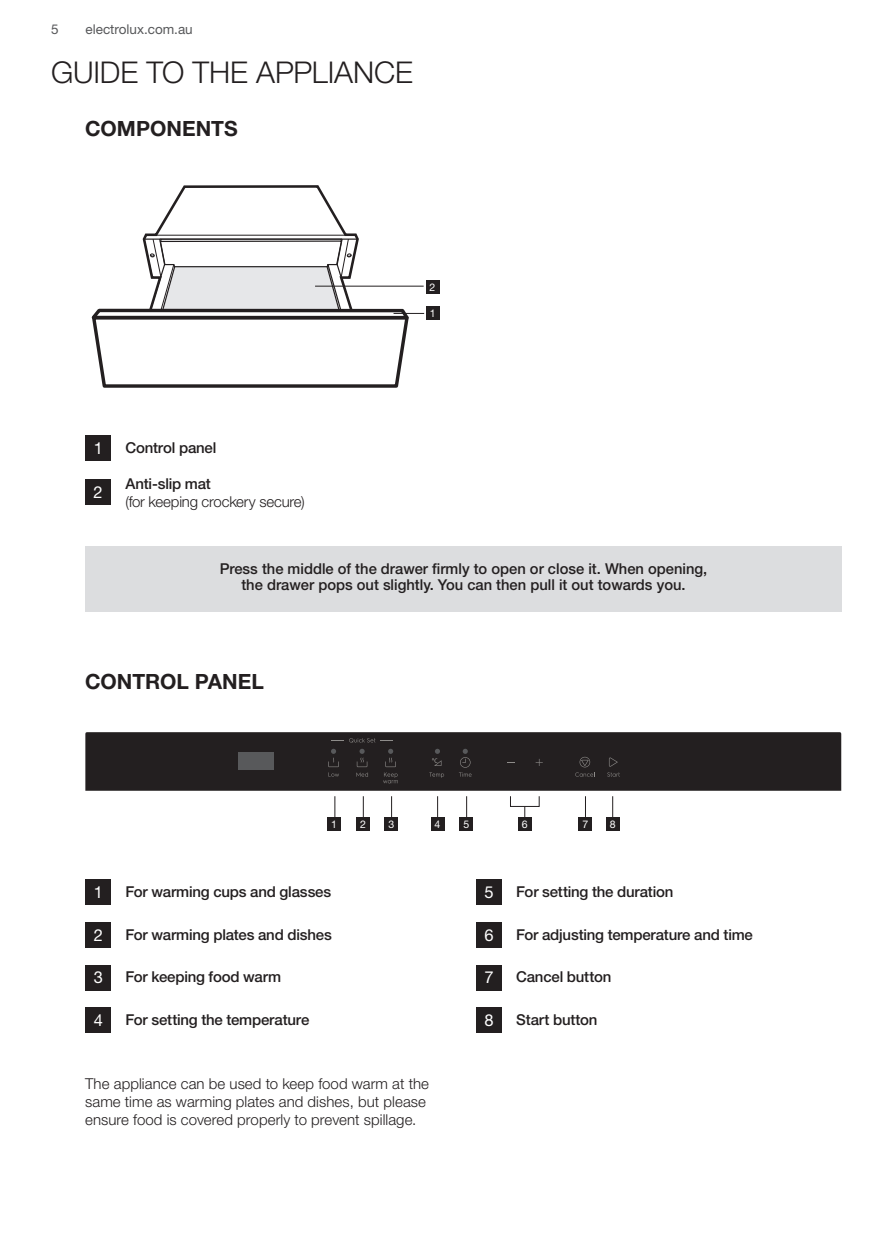
<style>
.page{position:relative;width:893px;height:1234px;background:#fff}
.page>*{position:absolute;margin:0;border:0;box-sizing:border-box;transform-origin:0 0}
.t1{font:300 30px "Helvetica Neue LT Std";letter-spacing:-.005em;color:#231f20}
.t2{font:700 21px "Helvetica Neue LT Std";color:#231f20}
.t3{font:16.5px "Helvetica Neue LT Std";color:#fff}
.t4{font:500 15px/16.5px "Helvetica Neue LT Std";letter-spacing:-.01em;color:#231f20;text-align:center}
.t5{font:300 15px/18px "Helvetica Neue LT Std";letter-spacing:.005em;color:#231f20}
.t6{font:300 15px "Helvetica Neue LT Std";letter-spacing:-.015em;color:#231f20}
.t7{font:13.5px "Helvetica Neue LT Std";color:#57585a}
.t8{font:10.5px "Helvetica Neue LT Std";color:#fff}
</style>
<div class="page">
<svg style="left:91px;top:185px;width:334px;height:203px"></svg>
<div style="left:327px;top:817px;width:14px;height:13px;background:#231f20"></div>
<div style="left:356px;top:817px;width:14px;height:13px;background:#231f20"></div>
<div style="left:385px;top:817px;width:13px;height:13px;background:#231f20"></div>
<div style="left:431px;top:817px;width:13px;height:13px;background:#231f20"></div>
<div style="left:460px;top:817px;width:13px;height:13px;background:#231f20"></div>
<div style="left:518px;top:817px;width:14px;height:13px;background:#231f20"></div>
<div style="left:579px;top:817px;width:13px;height:13px;background:#231f20"></div>
<div style="left:606px;top:817px;width:13px;height:13px;background:#231f20"></div>
<div style="left:426px;top:306px;width:14px;height:14px;background:#231f20"></div>
<div style="left:86px;top:435px;width:25px;height:26px;background:#231f20"></div>
<div style="left:86px;top:879px;width:25px;height:26px;background:#231f20"></div>
<div style="left:476px;top:879px;width:26px;height:26px;background:#231f20"></div>
<div style="left:86px;top:921px;width:25px;height:26px;background:#231f20"></div>
<div style="left:476px;top:921px;width:26px;height:26px;background:#231f20"></div>
<div style="left:86px;top:964px;width:25px;height:26px;background:#231f20"></div>
<div style="left:476px;top:964px;width:26px;height:26px;background:#231f20"></div>
<div style="left:86px;top:1006px;width:25px;height:26px;background:#231f20"></div>
<div style="left:476px;top:1006px;width:26px;height:26px;background:#231f20"></div>
<div style="left:426px;top:280px;width:13px;height:14px;background:#231f20"></div>
<div style="left:85px;top:479px;width:26px;height:26px;background:#231f20"></div>
<div style="left:85px;top:546px;width:757px;height:65px;background:#dcdddf"></div>
<div style="left:85px;top:732px;width:756px;height:58px;background:#231f20"></div>
<svg style="left:335px;top:796px;width:1px;height:21px"></svg>
<svg style="left:363px;top:796px;width:1px;height:21px"></svg>
<svg style="left:391px;top:796px;width:1px;height:21px"></svg>
<svg style="left:437px;top:796px;width:1px;height:21px"></svg>
<svg style="left:466px;top:796px;width:1px;height:21px"></svg>
<svg style="left:585px;top:796px;width:1px;height:21px"></svg>
<svg style="left:612px;top:796px;width:1px;height:21px"></svg>
<p class="t7" style="left:51px;top:21px;width:9px">5</p>
<p class="t7" style="left:86px;top:21px;width:109px">electrolux.com.au</p>
<h1 class="t1" style="left:51px;top:54px;width:363px">GUIDE TO THE APPLIANCE</h1>
<h2 class="t2" style="left:85px;top:115px;width:154px">COMPONENTS</h2>
<p class="t3" style="left:94px;top:438px;width:11px">1</p>
<p class="t3" style="left:93px;top:482px;width:11px">2</p>
<p class="t4" style="left:125px;top:439px;width:92px">Control panel</p>
<p class="t4" style="left:125px;top:475px;width:87px">Anti-slip mat</p>
<p class="t6" style="left:125px;top:492px;width:181px">(for keeping crockery secure)</p>
<p class="t8" style="left:430px;top:281px;width:7px">2</p>
<p class="t8" style="left:430px;top:307px;width:7px">1</p>
<p class="t4" style="left:220px;top:560px;width:489px">Press the middle of the drawer firmly to open or close it. When opening, the drawer pops out slightly. You can then pull it out towards you.</p>
<h2 class="t2" style="left:85px;top:668px;width:181px">CONTROL PANEL</h2>
<p class="t8" style="left:331px;top:817px;width:7px">1</p>
<p class="t8" style="left:360px;top:817px;width:7px">2</p>
<p class="t8" style="left:388px;top:817px;width:7px">3</p>
<p class="t8" style="left:435px;top:817px;width:7px">4</p>
<p class="t8" style="left:463px;top:817px;width:7px">5</p>
<p class="t8" style="left:522px;top:817px;width:7px">6</p>
<p class="t8" style="left:583px;top:817px;width:7px">7</p>
<p class="t8" style="left:610px;top:817px;width:7px">8</p>
<p class="t4" style="left:125px;top:883px;width:207px">For warming cups and glasses</p>
<p class="t4" style="left:516px;top:883px;width:159px">For setting the duration</p>
<p class="t4" style="left:125px;top:925px;width:208px">For warming plates and dishes</p>
<p class="t4" style="left:516px;top:925px;width:238px">For adjusting temperature and time</p>
<p class="t4" style="left:125px;top:968px;width:157px">For keeping food warm</p>
<p class="t4" style="left:516px;top:968px;width:97px">Cancel button</p>
<p class="t4" style="left:125px;top:1010px;width:185px">For setting the temperature</p>
<p class="t4" style="left:516px;top:1010px;width:83px">Start button</p>
<p class="t3" style="left:94px;top:882px;width:11px">1</p>
<p class="t3" style="left:485px;top:882px;width:11px">5</p>
<p class="t3" style="left:94px;top:924px;width:11px">2</p>
<p class="t3" style="left:485px;top:924px;width:11px">6</p>
<p class="t3" style="left:94px;top:967px;width:11px">3</p>
<p class="t3" style="left:485px;top:967px;width:11px">7</p>
<p class="t3" style="left:94px;top:1010px;width:11px">4</p>
<p class="t3" style="left:485px;top:1010px;width:11px">8</p>
<p class="t5" style="left:85px;top:1074px;width:345px">The appliance can be used to keep food warm at the same time as warming plates and dishes, but please ensure food is covered properly to prevent spillage.</p>
</div>
